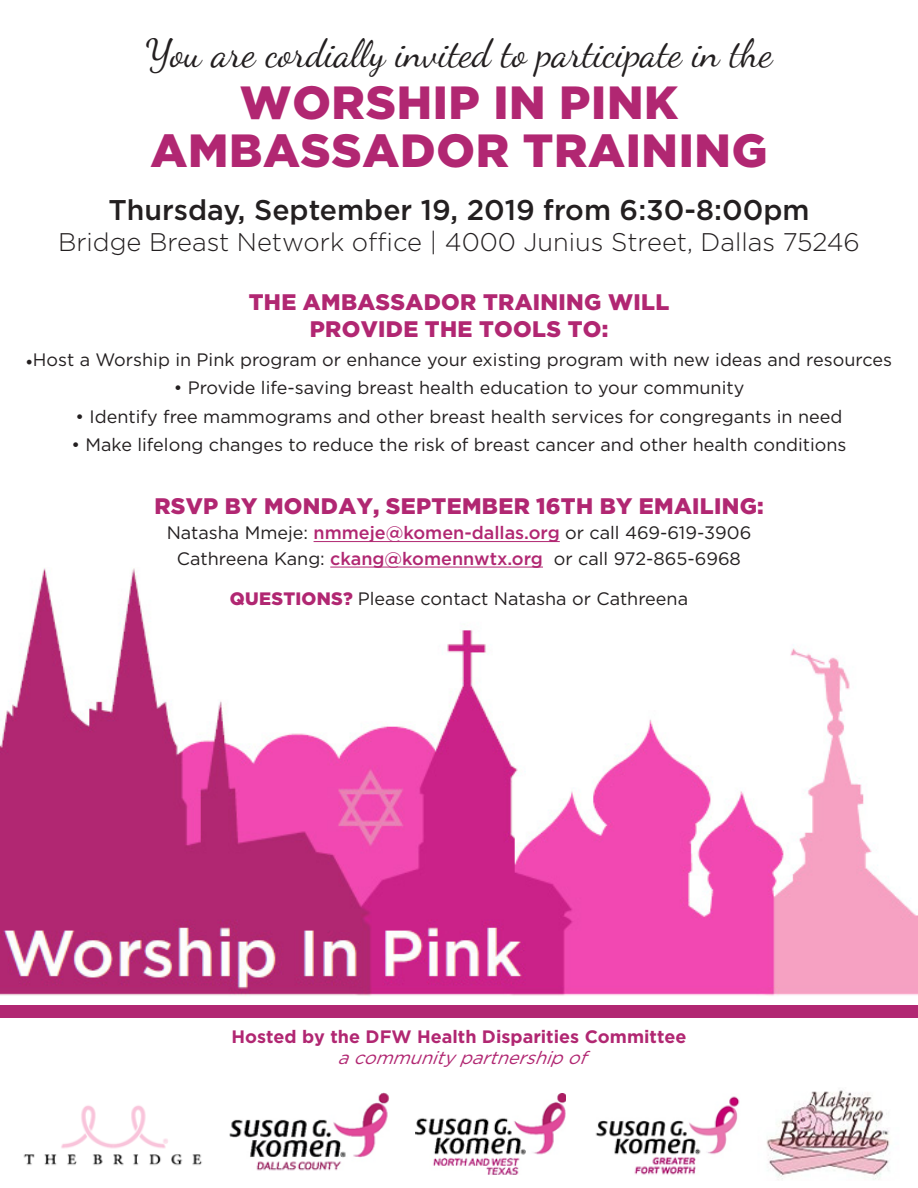
<style>
.page{position:relative;width:918px;height:1188px;background:#fff}
.page>*{position:absolute;margin:0;border:0;box-sizing:border-box;transform-origin:0 0}
.t1{font:900 46.5px/48px "Gotham";letter-spacing:.015em;color:#b12772;text-align:center}
.t2{font:39px "Dancing Script";color:#231f20}
.t3{font:500 28.5px "Gotham";color:#231f20}
.t4{font:300 25.5px "Gotham";color:#231f20}
.t5{font:900 22.5px/27px "Gotham";letter-spacing:.015em;color:#b12772;text-align:center}
.t6{font:18px "Gotham";color:#231f20}
.t7{font:700 18px "Gotham";color:#b12772}
.t8{font:italic 18px "Gotham";color:#b12772}
.s1{font-family:"Minion Pro"}
.s2{font-weight:500;color:#b12772}
.s3{font-weight:900;color:#b12772}
</style>
<div class="page">
<div style="left:0;top:903px;width:918px;height:114px;background:#b12772"></div>
<img style="left:0;top:568px;width:918px;height:437px">
<img style="left:229px;top:1093px;width:160px;height:78px">
<img style="left:415px;top:1093px;width:151px;height:82px">
<img style="left:595px;top:1096px;width:145px;height:79px">
<img style="left:766px;top:1090px;width:124px;height:90px">
<img style="left:23px;top:1105px;width:179px;height:61px">
<hr style="left:314px;top:541px;width:246px;height:1px;background:#b12772">
<hr style="left:330px;top:567px;width:213px;height:1px;background:#b12772">
<p class="t2" style="left:145px;top:30px;width:629px">You are cordially invited to participate in the</p>
<p class="t1" style="left:151px;top:77px;width:619px">WORSHIP IN PINK<br>AMBASSADOR TRAINING</p>
<p class="t3" style="left:108px;top:194px;width:703px">Thursday, September 19, 2019 from 6:30-8:00pm</p>
<p class="t4" style="left:58px;top:228px;width:803px">Bridge Breast Network office | 4000 Junius Street, Dallas 75246</p>
<p class="t5" style="left:249px;top:288px;width:422px">THE AMBASSADOR TRAINING WILL<br>PROVIDE THE TOOLS TO:</p>
<p class="t6" style="left:26px;top:349px;width:868px"><span class="s1">•</span>Host a Worship in Pink program or enhance your existing program with new ideas and resources</p>
<p class="t6" style="left:174px;top:378px;width:572px">• Provide life-saving breast health education to your community</p>
<p class="t6" style="left:75px;top:406px;width:769px">• Identify free mammograms and other breast health services for congregants in need</p>
<p class="t6" style="left:72px;top:435px;width:776px">• Make lifelong changes to reduce the risk of breast cancer and other health conditions</p>
<p class="t5" style="left:154px;top:492px;width:611px">RSVP BY MONDAY, SEPTEMBER 16TH BY EMAILING:</p>
<p class="t6" style="left:167px;top:523px;width:586px">Natasha Mmeje: <span class="s2">nmmeje@komen-dallas.org</span> or call 469-619-3906</p>
<p class="t6" style="left:177px;top:548px;width:566px">Cathreena Kang: <span class="s2">ckang@komennwtx.org</span> or call 972-865-6968</p>
<p class="t6" style="left:230px;top:589px;width:460px"><span class="s3">QUESTIONS?</span> Please contact Natasha or Cathreena</p>
<p class="t7" style="left:231px;top:1026px;width:457px">Hosted by the DFW Health Disparities Committee</p>
<p class="t8" style="left:338px;top:1048px;width:257px">acommunitypartnershipof</p>
</div>
